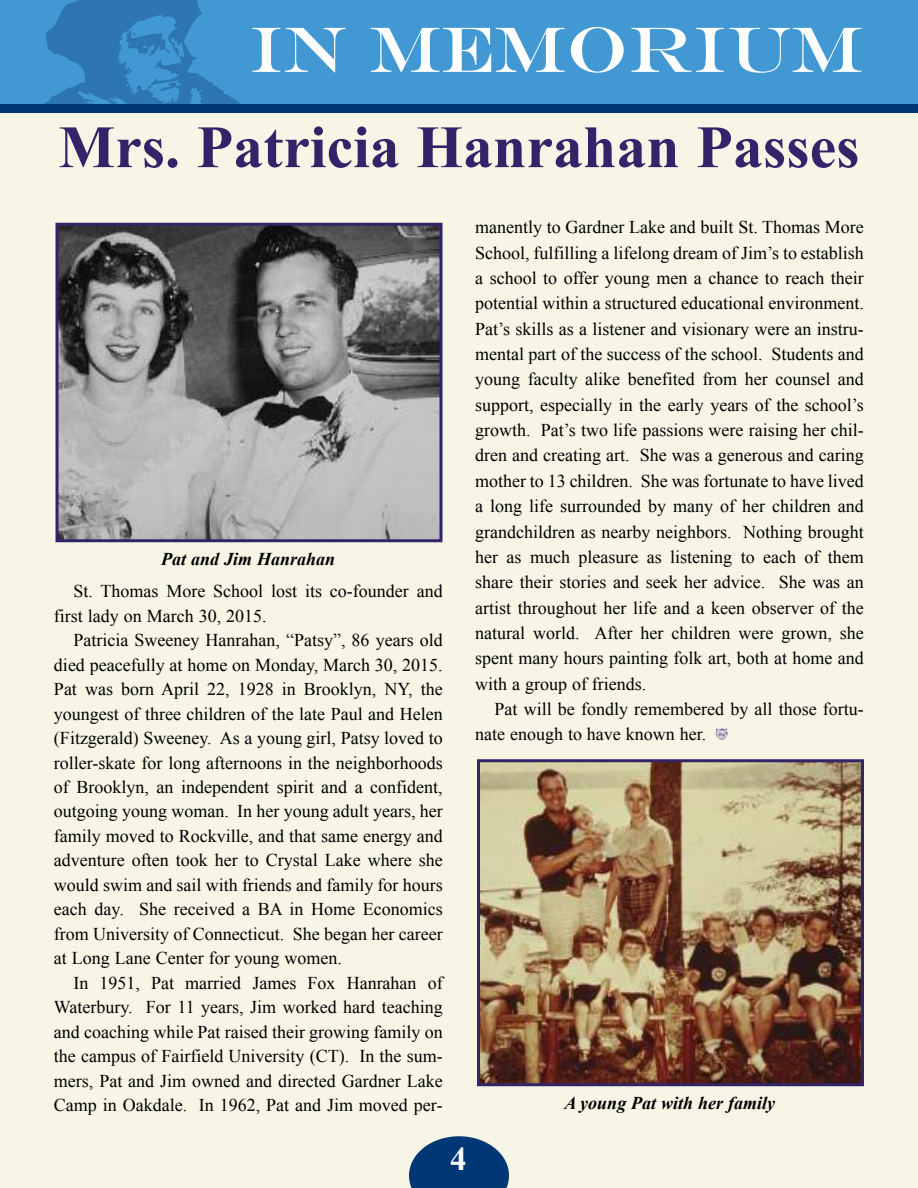
<style>
.page{position:relative;width:918px;height:1188px;background:#fff}
.page>*{position:absolute;margin:0;border:0;box-sizing:border-box;transform-origin:0 0}
.t1{font:64.5px "Engravers";color:#fff}
.t2{font:700 60px "Times New Roman";color:#33246a}
.t3{font:700 33px "Times New Roman";color:#fff}
.t4{font:18px/24.5px "Times New Roman";color:#000;text-align:justify}
.t5{font:italic 700 18px "Times New Roman";color:#000}
</style>
<div class="page">
<div style="left:0;top:0;width:918px;height:108px;background:#4198d3"></div>
<svg style="left:44px;top:0;width:197px;height:104px"></svg>
<div style="left:0;top:107px;width:918px;height:1081px;background:#f6f5e6"></div>
<svg style="left:409px;top:1136px;width:100px;height:52px"></svg>
<div style="left:0;top:104px;width:918px;height:9px;background:#013775"></div>
<svg style="left:716px;top:728px;width:11px;height:3px"></svg>
<img style="left:60px;top:227px;width:378px;height:311px">
<div style="left:56px;top:223px;width:386px;height:319px;border:3px solid #33246a"></div>
<img style="left:481px;top:763px;width:379px;height:319px">
<div style="left:477px;top:759px;width:387px;height:327px;border:3px solid #33246a"></div>
<h1 class="t1" style="left:249px;top:11px;width:616px">IN MEMORIUM</h1>
<h2 class="t2" style="left:58px;top:114px;width:803px">Mrs. Patricia Hanrahan Passes</h2>
<p class="t5" style="left:161px;top:549px;width:175px">Pat and Jim Hanrahan</p>
<p class="t4" style="left:54px;top:579px;width:390px;text-indent:19px">St. Thomas More School lost its co-founder and first lady on March 30, 2015.</p>
<p class="t4" style="left:54px;top:628px;width:390px;text-indent:19px">Patricia Sweeney Hanrahan, “Patsy”, 86 years old died peacefully at home on Monday, March 30, 2015.<br>Pat was born April 22, 1928 in Brooklyn, NY, the youngest of three children of the late Paul and Helen (Fitzgerald) Sweeney. As a young girl, Patsy loved to roller-skate for long afternoons in the neighborhoods of Brooklyn, an independent spirit and a confident, outgoing young woman. In her young adult years, her family moved to Rockville, and that same energy and adventure often took her to Crystal Lake where she would swim and sail with friends and family for hours each day. She received a BA in Home Economics from University of Connecticut. She began her career at Long Lane Center for young women.</p>
<p class="t4" style="left:54px;top:970px;width:390px;text-indent:19px">In 1951, Pat married James Fox Hanrahan of Waterbury. For 11 years, Jim worked hard teaching and coaching while Pat raised their growing family on the campus of Fairfield University (CT). In the sum&shy;mers, Pat and Jim owned and directed Gardner Lake Camp in Oakdale. In 1962, Pat and Jim moved per-</p>
<p class="t4" style="left:475px;top:214px;width:390px;line-height:25.3px">manently to Gardner Lake and built St. Thomas More School, fulfilling a lifelong dream of Jim’s to establish a school to offer young men a chance to reach their potential within a structured educational environment.<br>Pat’s skills as a listener and visionary were an instru&shy;mental part of the success of the school. Students and young faculty alike benefited from her counsel and support, especially in the early years of the school’s growth. Pat’s two life passions were raising her chil&shy;dren and creating art. She was a generous and caring mother to 13 children. She was fortunate to have lived a long life surrounded by many of her children and grandchildren as nearby neighbors. Nothing brought her as much pleasure as listening to each of them share their stories and seek her advice. She was an artist throughout her life and a keen observer of the natural world. After her children were grown, she spent many hours painting folk art, both at home and with a group of friends.</p>
<p class="t4" style="left:475px;top:696px;width:390px;line-height:25.3px;text-indent:19px">Pat will be fondly remembered by all those fortu&shy;nate enough to have known her.</p>
<p class="t5" style="left:564px;top:1093px;width:212px">A young Pat with her family</p>
<h3 class="t3" style="left:450px;top:1141px;width:18px">4</h3>
</div>
